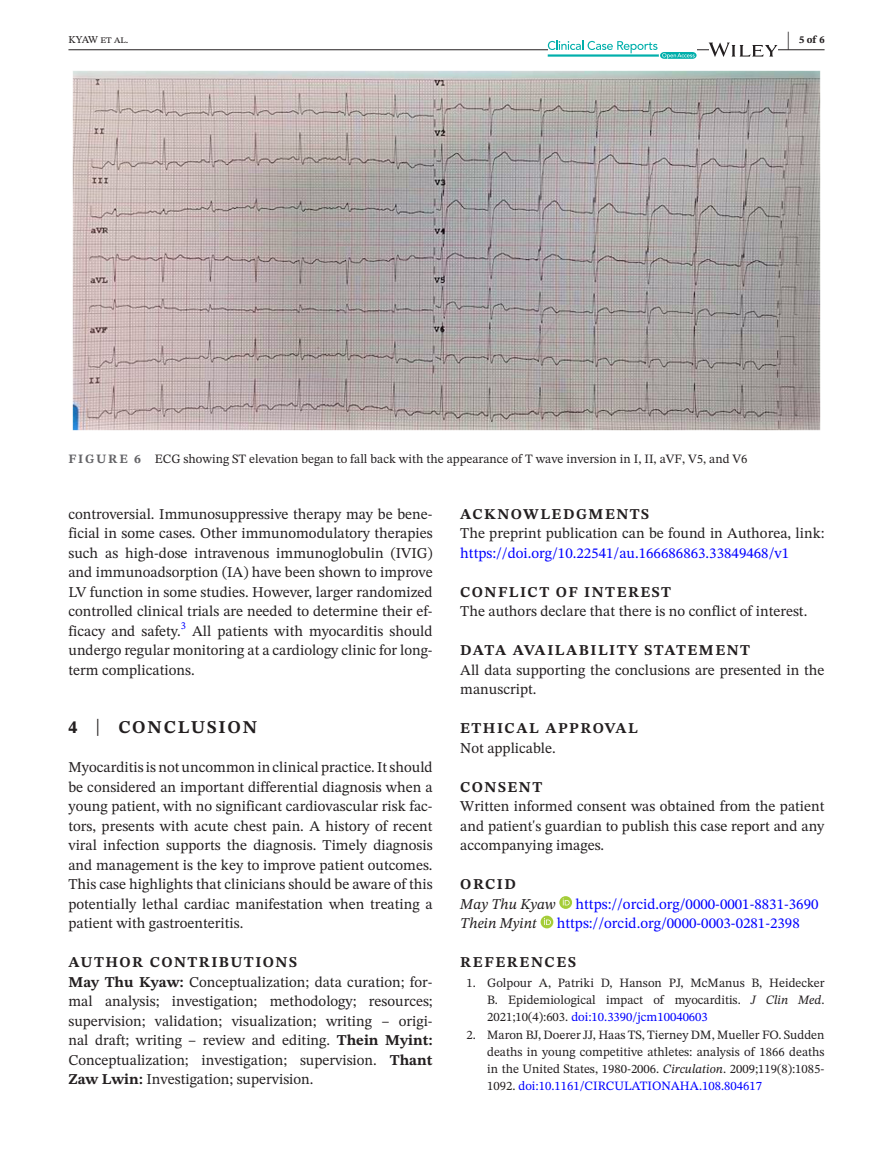
<style>
.page{position:relative;width:893px;height:1174px;background:#fff}
.page>*{position:absolute;margin:0;border:0;box-sizing:border-box;transform-origin:0 0}
.t1{font:700 21px "STIX Two Text";color:#231f20;scale:.42 1}
.t2{font:700 18px "STIX Two Text";letter-spacing:.1em;color:#231f20}
.t3{font:15px/19.5px "STIX Two Text";color:#231f20;text-align:justify}
.t4{font:15px "STIX Two Text";color:#00f}
.t5{font:700 15px "STIX Two Text";letter-spacing:.1em;color:#231f20}
.t6{font:italic 15px "STIX Two Text";color:#231f20}
.t7{font:12.75px/17.2px "STIX Two Text";color:#231f20;text-align:justify}
.t8{font:10.5px "STIX Two Text";color:#231f20}
.t9{font:700 10.5px "STIX Two Text";color:#231f20}
.t10{font:10.5px "STIX Two Text";color:#00f}
.s1{font-weight:700;color:#636366}
.s2{font-weight:400;font-size:23.7px}
.s3{font-weight:700}
.s4{font-style:italic}
.s5{color:#00f}
</style>
<div class="page">
<hr style="left:68px;top:49px;width:756px;height:1px;background:#231f20">
<svg style="left:548px;top:41px;width:148px;height:18px"></svg>
<svg style="left:709px;top:43px;width:68px;height:14px"></svg>
<svg style="left:559px;top:896px;width:13px;height:13px"></svg>
<svg style="left:563px;top:898px;width:7px;height:7px"></svg>
<div style="left:541px;top:915px;width:12px;height:13px;background:#a5cd39;border-radius:50%"></div>
<svg style="left:544px;top:918px;width:7px;height:7px"></svg>
<img style="left:72px;top:70px;width:749px;height:360px">
<h1 class="t1" style="left:787px;top:24px;width:8px">|</h1>
<p class="t8" style="left:68px;top:32px;width:62px">KYAW et al.</p>
<p class="t9" style="left:799px;top:32px;width:27px">5 of 6</p>
<p class="t7" style="left:68px;top:450px;width:681px"><span class="s1">FIGURE 6</span> ECG showing ST elevation began to fall back with the appearance of T wave inversion in I, II, aVF, V5, and V6</p>
<p class="t3" style="left:68px;top:504px;width:366px">controversial. Immunosuppressive therapy may be bene&shy;ficial in some cases. Other immunomodulatory therapies such as high-dose intravenous immunoglobulin (IVIG) and immunoadsorption (IA) have been shown to improve LV function in some studies. However, larger randomized controlled clinical trials are needed to determine their ef&shy;ficacy and safety.</p>
<p class="t10" style="left:181px;top:618px;width:7px">3</p>
<p class="t3" style="left:68px;top:621px;width:366px;text-indent:124px">All patients with myocarditis should undergo regular monitoring at a cardiology clinic for long&shy;term complications.</p>
<p class="t2" style="left:68px;top:714px;width:190px">4 <span class="s2">|</span> CONCLUSION</p>
<p class="t3" style="left:68px;top:757px;width:366px">Myocarditis is not uncommon in clinical practice. It should be considered an important differential diagnosis when a young patient, with no significant cardiovascular risk fac&shy;tors, presents with acute chest pain. A history of recent viral infection supports the diagnosis. Timely diagnosis and management is the key to improve patient outcomes.<br>This case highlights that clinicians should be aware of this potentially lethal cardiac manifestation when treating a patient with gastroenteritis.</p>
<p class="t3" style="left:68px;top:952px;width:366px;text-align:left"><span class="s3">AUTHOR CONTRIBUTIONS<br>May Thu Kyaw:</span> Conceptualization; data curation; for&shy;mal analysis; investigation; methodology; resources; supervision; validation; visualization; writing – origi&shy;nal draft; writing – review and editing. <span class="s3">Thein Myint:<br></span>Conceptualization; investigation; supervision. <span class="s3">Thant Zaw Lwin:</span> Investigation; supervision.</p>
<p class="t5" style="left:460px;top:503px;width:190px">ACKNOWLEDGMENTS</p>
<p class="t3" style="left:460px;top:523px;width:366px">The preprint publication can be found in Authorea, link:</p>
<p class="t4" style="left:460px;top:542px;width:330px">https://doi.org/10.22541/au.166686863.33849468/v1</p>
<p class="t5" style="left:460px;top:581px;width:212px">CONFLICT OF INTEREST</p>
<p class="t3" style="left:460px;top:601px;width:349px">The authors declare that there is no conflict of interest.</p>
<p class="t5" style="left:460px;top:639px;width:291px">DATA AVAILABILITY STATEMENT</p>
<p class="t3" style="left:460px;top:660px;width:366px">All data supporting the conclusions are presented in the manuscript.</p>
<p class="t5" style="left:460px;top:717px;width:179px">ETHICAL APPROVAL</p>
<p class="t3" style="left:460px;top:738px;width:97px">Not applicable.</p>
<p class="t5" style="left:460px;top:776px;width:83px">CONSENT</p>
<p class="t3" style="left:460px;top:796px;width:366px">Written informed consent was obtained from the patient and patient's guardian to publish this case report and any accompanying images.</p>
<p class="t5" style="left:460px;top:873px;width:57px">ORCID</p>
<p class="t6" style="left:460px;top:893px;width:97px">May Thu Kyaw</p>
<p class="t4" style="left:576px;top:893px;width:244px">https://orcid.org/0000-0001-8831-3690</p>
<p class="t6" style="left:460px;top:912px;width:78px">Thein Myint</p>
<p class="t4" style="left:557px;top:912px;width:244px">https://orcid.org/0000-0003-0281-2398</p>
<p class="t5" style="left:460px;top:951px;width:117px">REFERENCES</p>
<p class="t7" style="left:487px;top:974px;width:339px;text-indent:-21px">1. Golpour A, Patriki D, Hanson PJ, McManus B, Heidecker B. Epidemiological impact of myocarditis. <span class="s4">J Clin Med</span>.<br>2021;10(4):603. <span class="s5">doi:10.3390/jcm10040603</span></p>
<p class="t7" style="left:487px;top:1025px;width:339px;text-indent:-21px">2. Maron BJ, Doerer JJ, Haas TS, Tierney DM, Mueller FO. Sudden deaths in young competitive athletes: analysis of 1866 deaths in the United States, 1980-2006. <span class="s4">Circulation</span>. 2009;119(8):1085- 1092. <span class="s5">doi:10.1161/CIRCULATIONAHA.108.804617</span></p>
</div>
